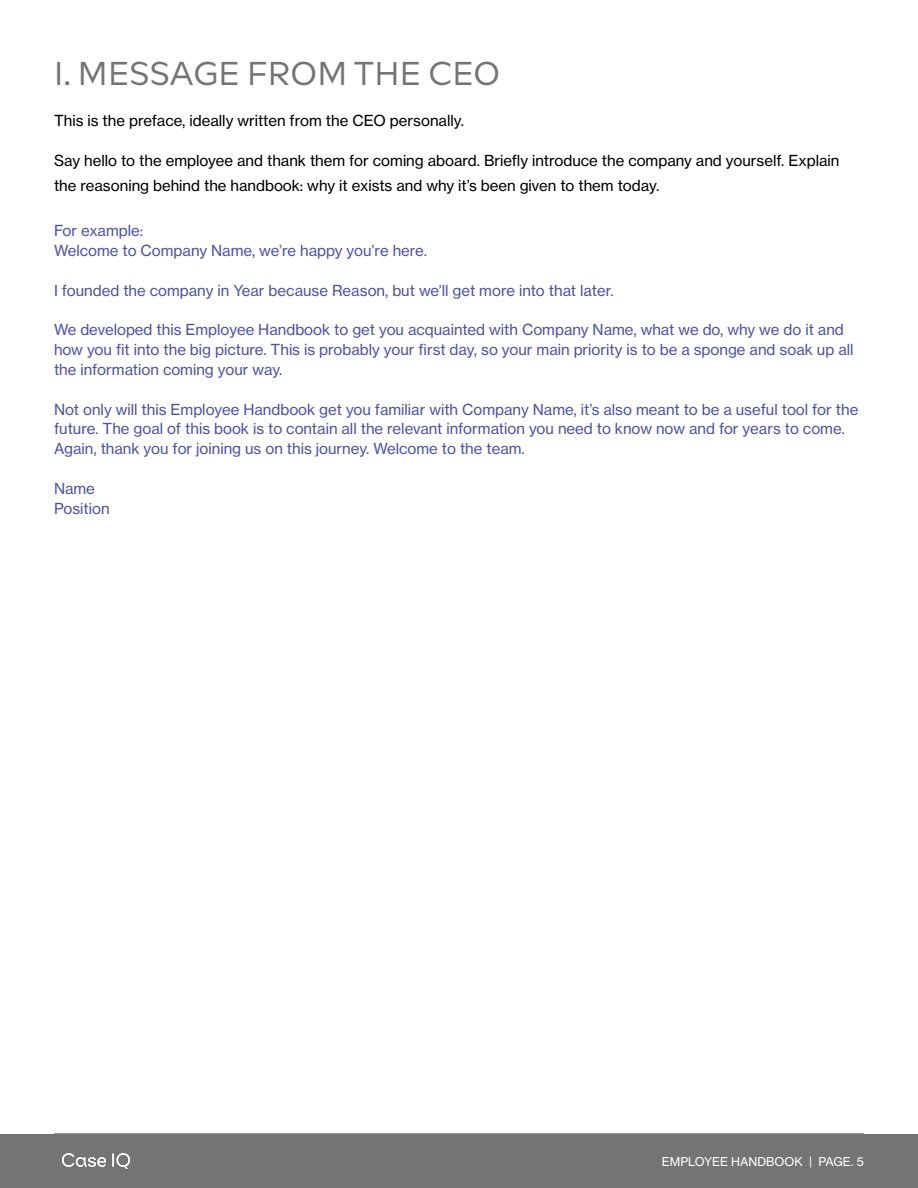
<style>
.page{position:relative;width:918px;height:1188px;background:#fff}
.page>*{position:absolute;margin:0;border:0;box-sizing:border-box;transform-origin:0 0}
.t1{font:33px "RB Multima";letter-spacing:.01em;color:#747474}
.t2{font:15px/19.8px "N Haas Grotesk TX Pro 55 Rg";color:#4f53a4}
.t3{font:15px/25.5px "N Haas Grotesk TX Pro 55 Rg";color:#000}
.t4{font:12px "N Haas Grotesk TX Pro 55 Rg";color:#fff}
</style>
<div class="page">
<div style="left:0;top:1134px;width:918px;height:54px;background:#747474"></div>
<img style="left:62px;top:1153px;width:68px;height:16px">
<hr style="left:54px;top:1133px;width:810px;height:2px;background:#747474">
<p class="t1" style="left:54px;top:54px;width:447px">I. MESSAGE FROM THE CEO</p>
<p class="t3" style="left:54px;top:108px;width:411px">This is the preface, ideally written from the CEO personally.</p>
<p class="t3" style="left:54px;top:147px;width:787px">Say hello to the employee and thank them for coming aboard. Briefly introduce the company and yourself. Explain the reasoning behind the handbook: why it exists and why it’s been given to them today.</p>
<p class="t2" style="left:54px;top:221px;width:91px">For example:</p>
<p class="t2" style="left:54px;top:241px;width:375px">Welcome to Company Name, we’re happy you’re here.</p>
<p class="t2" style="left:54px;top:280px;width:561px">I founded the company in Year because Reason, but we’ll get more into that later.</p>
<p class="t2" style="left:54px;top:320px;width:801px">We developed this Employee Handbook to get you acquainted with Company Name, what we do, why we do it and how you fit into the big picture. This is probably your first day, so your main priority is to be a sponge and soak up all the information coming your way.</p>
<p class="t2" style="left:54px;top:399px;width:806px">Not only will this Employee Handbook get you familiar with Company Name, it’s also meant to be a useful tool for the future. The goal of this book is to contain all the relevant information you need to know now and for years to come.</p>
<p class="t2" style="left:54px;top:439px;width:472px">Again, thank you for joining us on this journey. Welcome to the team.</p>
<p class="t2" style="left:54px;top:478px;width:42px">Name</p>
<p class="t2" style="left:54px;top:498px;width:57px">Position</p>
<p class="t4" style="left:662px;top:1154px;width:204px">EMPLOYEE HANDBOOK | PAGE. 5</p>
</div>
